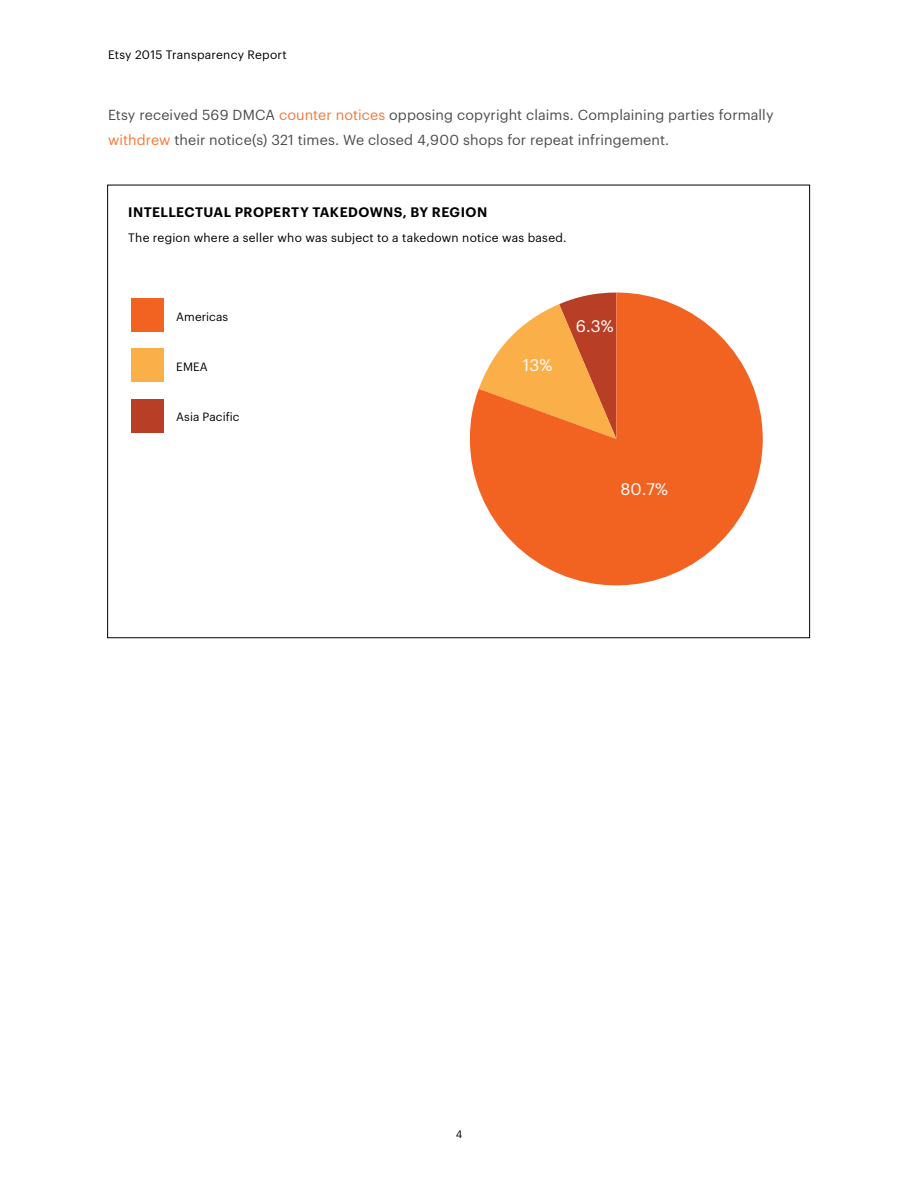
<style>
.page{position:relative;width:918px;height:1188px;background:#fff}
.page>*{position:absolute;margin:0;border:0;box-sizing:border-box;transform-origin:0 0}
.t1{font:16.5px "Graphik";color:#fff}
.t2{font:14.25px/25.5px "Graphik";letter-spacing:.01em;color:#4d4d4f}
.t3{font:600 13.5px "Graphik";letter-spacing:.03em;color:#000}
.t4{font:12px "Graphik";letter-spacing:.02em;color:#000}
.t5{font:11.7px "Graphik";letter-spacing:.005em;color:#010101}
.t6{font:10.5px "Graphik";color:#000}
.s1{color:#f47a3b}
</style>
<div class="page">
<svg style="left:470px;top:293px;width:293px;height:292px;fill:#f26322"></svg>
<div style="left:132px;top:298px;width:32px;height:34px;background:#f26322"></div>
<div style="left:132px;top:349px;width:32px;height:33px;background:#fbaf49"></div>
<div style="left:132px;top:399px;width:32px;height:33px;background:#b93e26"></div>
<p class="t4" style="left:108px;top:46px;width:180px">Etsy 2015 Transparency Report</p>
<p class="t2" style="left:108px;top:101px;width:667px">Etsy received 569 DMCA <span class="s1">counter notices</span> opposing copyright claims. Complaining parties formally <span class="s1">withdrew</span> their notice(s) 321 times. We closed 4,900 shops for repeat infringement.</p>
<p class="t3" style="left:128px;top:202px;width:360px">INTELLECTUAL PROPERTY TAKEDOWNS, BY REGION</p>
<p class="t4" style="left:128px;top:229px;width:440px">The region where a seller who was subject to a takedown notice was based.</p>
<p class="t5" style="left:176px;top:308px;width:53px">Americas</p>
<p class="t5" style="left:176px;top:358px;width:33px">EMEA</p>
<p class="t5" style="left:176px;top:408px;width:65px">Asia Pacific</p>
<p class="t1" style="left:523px;top:353px;width:31px">13%</p>
<p class="t1" style="left:576px;top:314px;width:39px">6.3%</p>
<p class="t1" style="left:620px;top:477px;width:49px">80.7%</p>
<p class="t6" style="left:456px;top:1127px;width:8px">4</p>
</div>
